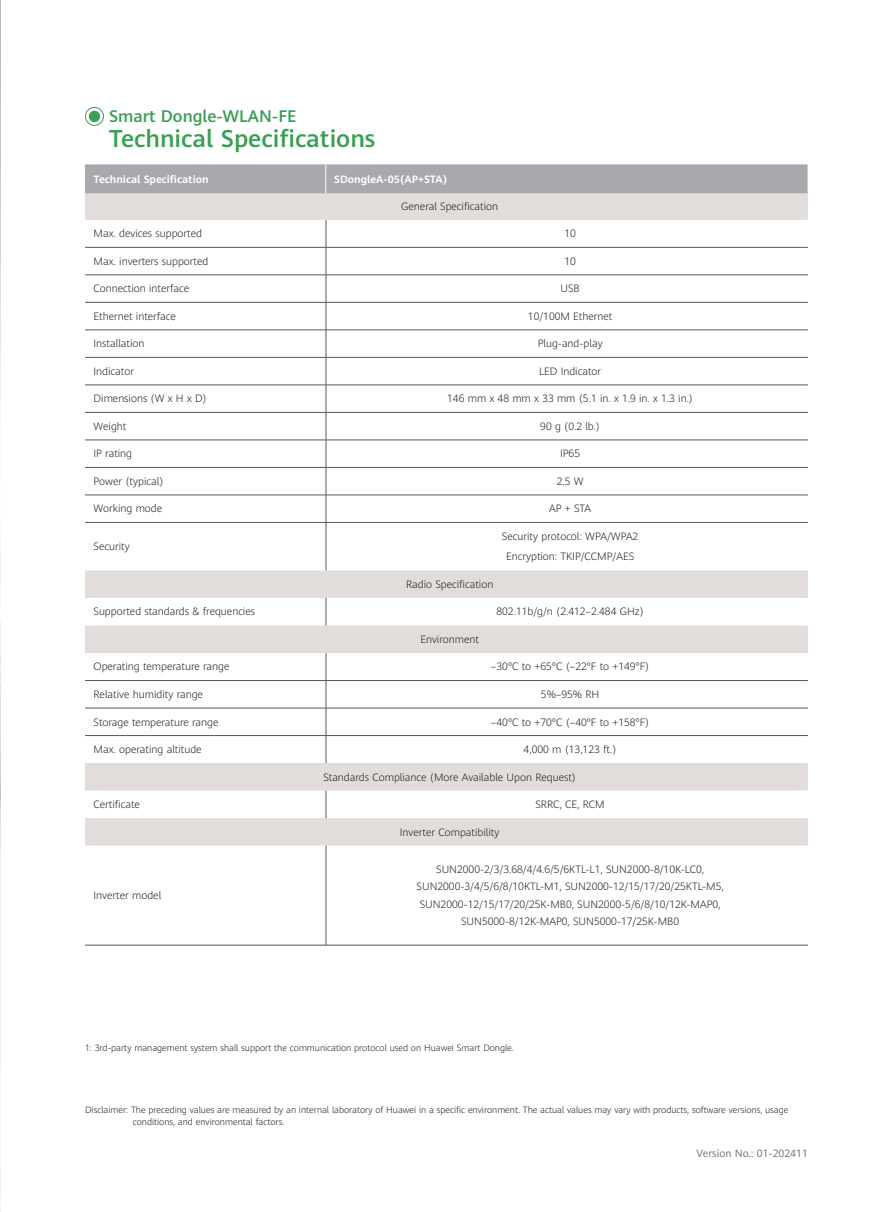
<style>
.page{position:relative;width:893px;height:1212px;background:#fff}
.page>*{position:absolute;margin:0;border:0;box-sizing:border-box;transform-origin:0 0}
.段落样式5{font:500 24px "Huawei Sans";color:#3a9f52}
.段落样式5-2{font:500 16.5px "Huawei Sans";color:#3a9f52}
.表格文字{font:300 10.5px "Huawei Sans";color:#231f20}
.三级标题{font:700 10.5px "Huawei Sans";color:#fff}
.t1{font:10.5px "Huawei Sans";color:#787a7d}
.t2{font:300 9px "Huawei Sans";color:#231f20}
</style>
<div class="page">
<img style="left:0;top:0;width:1px;height:1212px">
<svg style="left:85px;top:192px;width:723px;height:653px"></svg>
<hr style="left:85px;top:247px;width:241px;height:1px;background:#57585a">
<hr style="left:326px;top:247px;width:482px;height:1px;background:#57585a">
<hr style="left:85px;top:275px;width:241px;height:1px;background:#57585a">
<hr style="left:326px;top:275px;width:482px;height:1px;background:#57585a">
<hr style="left:85px;top:302px;width:241px;height:1px;background:#57585a">
<hr style="left:326px;top:302px;width:482px;height:1px;background:#57585a">
<hr style="left:85px;top:330px;width:241px;height:1px;background:#57585a">
<hr style="left:326px;top:330px;width:482px;height:1px;background:#57585a">
<hr style="left:85px;top:357px;width:241px;height:1px;background:#57585a">
<hr style="left:326px;top:357px;width:482px;height:1px;background:#57585a">
<hr style="left:85px;top:385px;width:241px;height:1px;background:#57585a">
<hr style="left:326px;top:385px;width:482px;height:1px;background:#57585a">
<hr style="left:85px;top:412px;width:241px;height:1px;background:#57585a">
<hr style="left:326px;top:412px;width:482px;height:1px;background:#57585a">
<hr style="left:85px;top:440px;width:241px;height:1px;background:#57585a">
<hr style="left:326px;top:440px;width:482px;height:1px;background:#57585a">
<hr style="left:85px;top:467px;width:241px;height:1px;background:#57585a">
<hr style="left:326px;top:467px;width:482px;height:1px;background:#57585a">
<hr style="left:85px;top:495px;width:241px;height:1px;background:#57585a">
<hr style="left:326px;top:495px;width:482px;height:1px;background:#57585a">
<svg style="left:326px;top:220px;width:1px;height:302px"></svg>
<hr style="left:85px;top:522px;width:241px;height:1px;background:#57585a">
<hr style="left:326px;top:522px;width:482px;height:1px;background:#57585a">
<hr style="left:326px;top:523px;width:1px;height:47px;background:#57585a">
<svg style="left:326px;top:598px;width:1px;height:27px"></svg>
<hr style="left:85px;top:680px;width:241px;height:1px;background:#57585a">
<hr style="left:326px;top:680px;width:482px;height:1px;background:#57585a">
<hr style="left:85px;top:708px;width:241px;height:1px;background:#57585a">
<hr style="left:326px;top:708px;width:482px;height:1px;background:#57585a">
<hr style="left:85px;top:735px;width:241px;height:1px;background:#57585a">
<hr style="left:326px;top:735px;width:482px;height:1px;background:#57585a">
<svg style="left:326px;top:653px;width:1px;height:110px"></svg>
<svg style="left:326px;top:790px;width:1px;height:28px"></svg>
<hr style="left:326px;top:845px;width:1px;height:100px;background:#57585a">
<hr style="left:85px;top:945px;width:241px;height:1px;background:#57585a">
<hr style="left:326px;top:945px;width:482px;height:1px;background:#57585a">
<div style="left:85px;top:164px;width:722px;height:29px;background:#a8a9ad"></div>
<div style="left:85px;top:107px;width:19px;height:19px;border:1px solid #3a9f52;border-radius:50%"></div>
<div style="left:89px;top:111px;width:11px;height:11px;background:#3a9f52;border-radius:50%"></div>
<p class="段落样式5-2" style="left:109px;top:104px;width:189px">Smart Dongle-WLAN-FE</p>
<p class="段落样式5" style="left:109px;top:122px;width:268px">Technical Specifications</p>
<p class="三级标题" style="left:94px;top:171px;width:117px">Technical Specification</p>
<p class="三级标题" style="left:334px;top:171px;width:115px">SDongleA-05(AP+STA)</p>
<p class="表格文字" style="left:401px;top:199px;width:99px">General Specification</p>
<p class="表格文字" style="left:94px;top:226px;width:110px">Max. devices supported</p>
<p class="表格文字" style="left:564px;top:226px;width:13px">10</p>
<p class="表格文字" style="left:94px;top:254px;width:116px">Max. inverters supported</p>
<p class="表格文字" style="left:564px;top:254px;width:13px">10</p>
<p class="表格文字" style="left:94px;top:281px;width:97px">Connection interface</p>
<p class="表格文字" style="left:561px;top:281px;width:21px">USB</p>
<p class="表格文字" style="left:94px;top:309px;width:84px">Ethernet interface</p>
<p class="表格文字" style="left:528px;top:309px;width:86px">10/100M Ethernet</p>
<p class="表格文字" style="left:94px;top:336px;width:52px">Installation</p>
<p class="表格文字" style="left:538px;top:336px;width:66px">Plug-and-play</p>
<p class="表格文字" style="left:94px;top:364px;width:42px">Indicator</p>
<p class="表格文字" style="left:539px;top:364px;width:64px">LED Indicator</p>
<p class="表格文字" style="left:94px;top:391px;width:115px">Dimensions (W x H x D)</p>
<p class="表格文字" style="left:447px;top:391px;width:247px">146 mm x 48 mm x 33 mm (5.1 in. x 1.9 in. x 1.3 in.)</p>
<p class="表格文字" style="left:94px;top:419px;width:34px">Weight</p>
<p class="表格文字" style="left:540px;top:419px;width:61px">90 g (0.2 lb.)</p>
<p class="表格文字" style="left:94px;top:446px;width:40px">IP rating</p>
<p class="表格文字" style="left:560px;top:446px;width:21px">IP65</p>
<p class="表格文字" style="left:94px;top:474px;width:71px">Power (typical)</p>
<p class="表格文字" style="left:557px;top:474px;width:28px">2.5 W</p>
<p class="表格文字" style="left:94px;top:501px;width:70px">Working mode</p>
<p class="表格文字" style="left:549px;top:501px;width:43px">AP + STA</p>
<p class="表格文字" style="left:94px;top:539px;width:38px">Security</p>
<p class="表格文字" style="left:502px;top:529px;width:138px">Security protocol: WPA/WPA2</p>
<p class="表格文字" style="left:506px;top:549px;width:129px">Encryption: TKIP/CCMP/AES</p>
<p class="表格文字" style="left:406px;top:577px;width:89px">Radio Specification</p>
<p class="表格文字" style="left:94px;top:604px;width:163px">Supported standards &amp; frequencies</p>
<p class="表格文字" style="left:496px;top:604px;width:149px">802.11b/g/n (2.412–2.484 GHz)</p>
<p class="表格文字" style="left:420px;top:632px;width:60px">Environment</p>
<p class="表格文字" style="left:94px;top:659px;width:137px">Operating temperature range</p>
<p class="表格文字" style="left:491px;top:659px;width:160px">–30°C to +65°C (–22°F to +149°F)</p>
<p class="表格文字" style="left:94px;top:687px;width:111px">Relative humidity range</p>
<p class="表格文字" style="left:541px;top:687px;width:60px">5%–95% RH</p>
<p class="表格文字" style="left:94px;top:714px;width:126px">Storage temperature range</p>
<p class="表格文字" style="left:491px;top:714px;width:160px">–40°C to +70°C (–40°F to +158°F)</p>
<p class="表格文字" style="left:94px;top:742px;width:110px">Max. operating altitude</p>
<p class="表格文字" style="left:524px;top:742px;width:95px">4,000 m (13,123 ft.)</p>
<p class="表格文字" style="left:323px;top:769px;width:254px">Standards Compliance (More Available Upon Request)</p>
<p class="表格文字" style="left:94px;top:797px;width:48px">Certificate</p>
<p class="表格文字" style="left:535px;top:797px;width:71px">SRRC, CE, RCM</p>
<p class="表格文字" style="left:400px;top:824px;width:101px">Inverter Compatibility</p>
<p class="表格文字" style="left:94px;top:888px;width:69px">Inverter model</p>
<p class="表格文字" style="left:436px;top:862px;width:269px">SUN2000-2/3/3.68/4/4.6/5/6KTL-L1, SUN2000-8/10K-LC0,</p>
<p class="表格文字" style="left:417px;top:879px;width:309px">SUN2000-3/4/5/6/8/10KTL-M1, SUN2000-12/15/17/20/25KTL-M5,</p>
<p class="表格文字" style="left:420px;top:897px;width:302px">SUN2000-12/15/17/20/25K-MB0, SUN2000-5/6/8/10/12K-MAP0,</p>
<p class="表格文字" style="left:461px;top:914px;width:219px">SUN5000-8/12K-MAP0, SUN5000-17/25K-MB0</p>
<p class="t2" style="left:85px;top:1041px;width:430px">1: 3rd-party management system shall support the communication protocol used on Huawei Smart Dongle.</p>
<p class="t2" style="left:85px;top:1103px;width:705px">Disclaimer: The preceding values are measured by an internal laboratory of Huawei in a specific environment. The actual values may vary with products, software versions, usage</p>
<p class="t2" style="left:133px;top:1115px;width:153px">conditions, and environmental factors.</p>
<p class="t1" style="left:697px;top:1146px;width:113px">Version No.: 01-202411</p>
</div>
